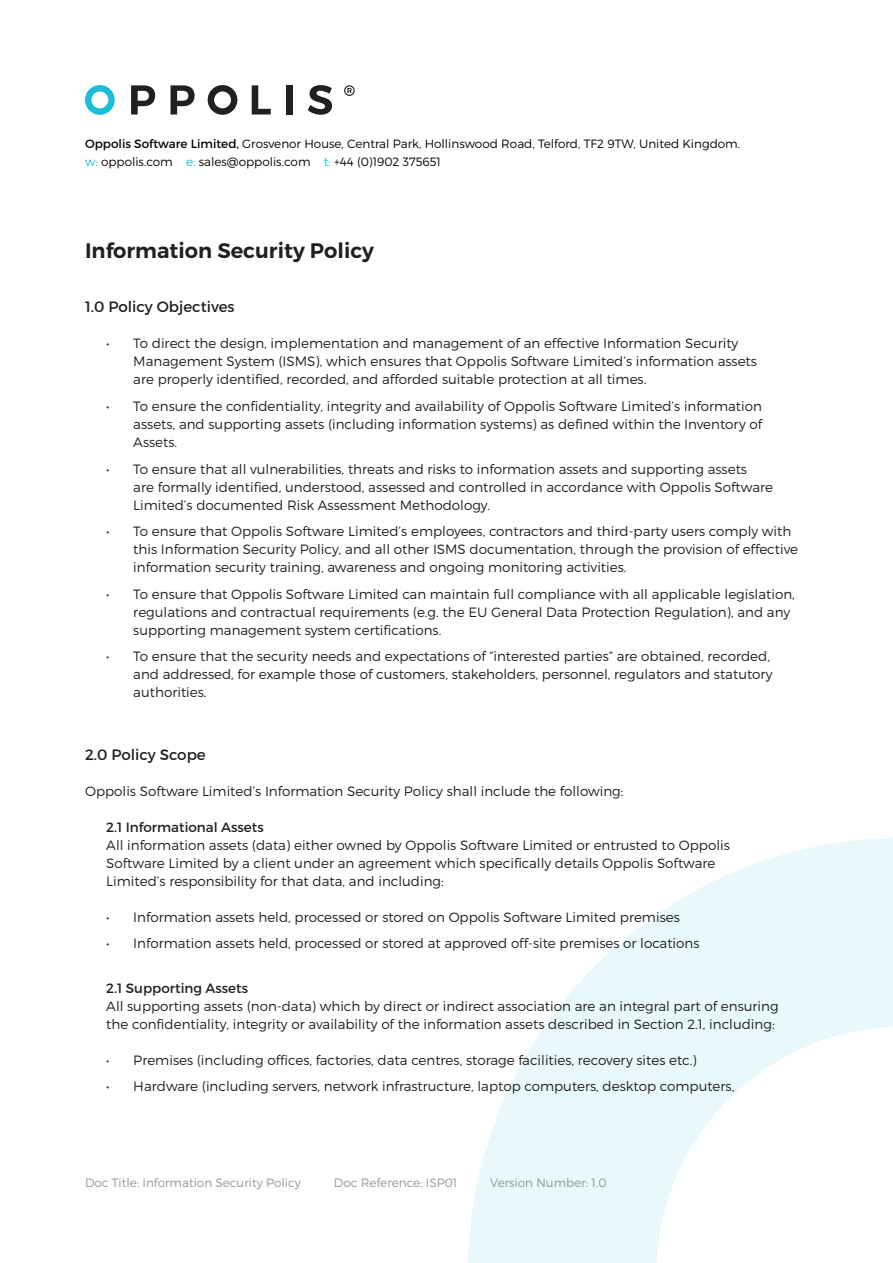
<style>
.page{position:relative;width:893px;height:1263px;background:#fff}
.page>*{position:absolute;margin:0;border:0;box-sizing:border-box;transform-origin:0 0}
.t1{font:600 21px "Montserrat";color:#231f20}
.t2{font:15px "Montserrat";color:#231f20}
.t3{font:300 13.5px/18px "Montserrat";color:#231f20}
.t4{font:13.5px "Montserrat";color:#231f20}
.t5{font:300 12px "Montserrat";color:#080302}
.t6{font:300 12px "Montserrat";color:#939598}
.s1{font-weight:400}
.s2{color:#1cbed7}
</style>
<div class="page">
<svg style="left:468px;top:838px;width:425px;height:425px;fill:#e8f8fb"></svg>
<svg style="left:85px;top:85px;width:30px;height:30px"></svg>
<svg style="left:208px;top:85px;width:29px;height:30px"></svg>
<svg style="left:131px;top:85px;width:24px;height:30px"></svg>
<svg style="left:171px;top:85px;width:24px;height:30px"></svg>
<svg style="left:252px;top:85px;width:19px;height:30px"></svg>
<div style="left:286px;top:85px;width:6px;height:30px;background:#231f20"></div>
<svg style="left:308px;top:85px;width:24px;height:30px"></svg>
<svg style="left:344px;top:85px;width:11px;height:11px"></svg>
<p class="t5" style="left:85px;top:136px;width:657px"><span class="s1">Oppolis Software Limited,</span> Grosvenor House, Central Park, Hollinswood Road, Telford, TF2 9TW, United Kingdom.</p>
<p class="t5" style="left:85px;top:154px;width:358px"><span class="s2">w:</span> oppolis.com <span class="s2">e:</span> sales@oppolis.com <span class="s2">t:</span> +44 (0)1902 375651</p>
<p class="t1" style="left:85px;top:238px;width:290px">Information Security Policy</p>
<p class="t2" style="left:85px;top:298px;width:151px">1.0 Policy Objectives</p>
<p class="t3" style="left:133px;top:334px;width:625px;text-indent:-27px">• To direct the design, implementation and management of an effective Information Security<br>Management System (ISMS), which ensures that Oppolis Software Limited’s information assets are properly identified, recorded, and afforded suitable protection at all times.</p>
<p class="t3" style="left:133px;top:397px;width:630px;text-align:justify;text-indent:-27px">• To ensure the confidentiality, integrity and availability of Oppolis Software Limited’s information assets, and supporting assets (including information systems) as defined within the Inventory of Assets.</p>
<p class="t3" style="left:133px;top:459px;width:641px;text-indent:-27px">• To ensure that all vulnerabilities, threats and risks to information assets and supporting assets<br>are formally identified, understood, assessed and controlled in accordance with Oppolis Software<br>Limited’s documented Risk Assessment Methodology.</p>
<p class="t3" style="left:133px;top:522px;width:666px;text-indent:-27px">• To ensure that Oppolis Software Limited’s employees, contractors and third-party users comply with this Information Security Policy, and all other ISMS documentation, through the provision of effective information security training, awareness and ongoing monitoring activities.</p>
<p class="t3" style="left:133px;top:584px;width:663px;text-indent:-27px">• To ensure that Oppolis Software Limited can maintain full compliance with all applicable legislation, regulations and contractual requirements (e.g. the EU General Data Protection Regulation), and any supporting management system certifications.</p>
<p class="t3" style="left:133px;top:647px;width:641px;text-indent:-27px">• To ensure that the security needs and expectations of “interested parties” are obtained, recorded, and addressed, for example those of customers, stakeholders, personnel, regulators and statutory authorities.</p>
<p class="t2" style="left:85px;top:745px;width:122px">2.0 Policy Scope</p>
<p class="t3" style="left:85px;top:781px;width:540px">Oppolis Software Limited’s Information Security Policy shall include the following:</p>
<p class="t4" style="left:106px;top:818px;width:159px">2.1 Informational Assets</p>
<p class="t3" style="left:106px;top:835px;width:625px">All information assets (data) either owned by Oppolis Software Limited or entrusted to Oppolis<br>Software Limited by a client under an agreement which specifically details Oppolis Software<br>Limited’s responsibility for that data, and including:</p>
<p class="t3" style="left:106px;top:907px;width:575px">• Information assets held, processed or stored on Oppolis Software Limited premises</p>
<p class="t3" style="left:106px;top:934px;width:595px">• Information assets held, processed or stored at approved off-site premises or locations</p>
<p class="t4" style="left:106px;top:979px;width:143px">2.1 Supporting Assets</p>
<p class="t3" style="left:106px;top:996px;width:674px">All supporting assets (non-data) which by direct or indirect association are an integral part of ensuring the confidentiality, integrity or availability of the information assets described in Section 2.1, including:</p>
<p class="t3" style="left:106px;top:1050px;width:592px">• Premises (including offices, factories, data centres, storage facilities, recovery sites etc.)</p>
<p class="t3" style="left:106px;top:1077px;width:629px">• Hardware (including servers, network infrastructure, laptop computers, desktop computers,</p>
<p class="t6" style="left:85px;top:1175px;width:217px">Doc Title: Information Security Policy</p>
<p class="t6" style="left:334px;top:1175px;width:125px">Doc Reference: ISP01</p>
<p class="t6" style="left:490px;top:1175px;width:118px">Version Number: 1.0</p>
</div>
